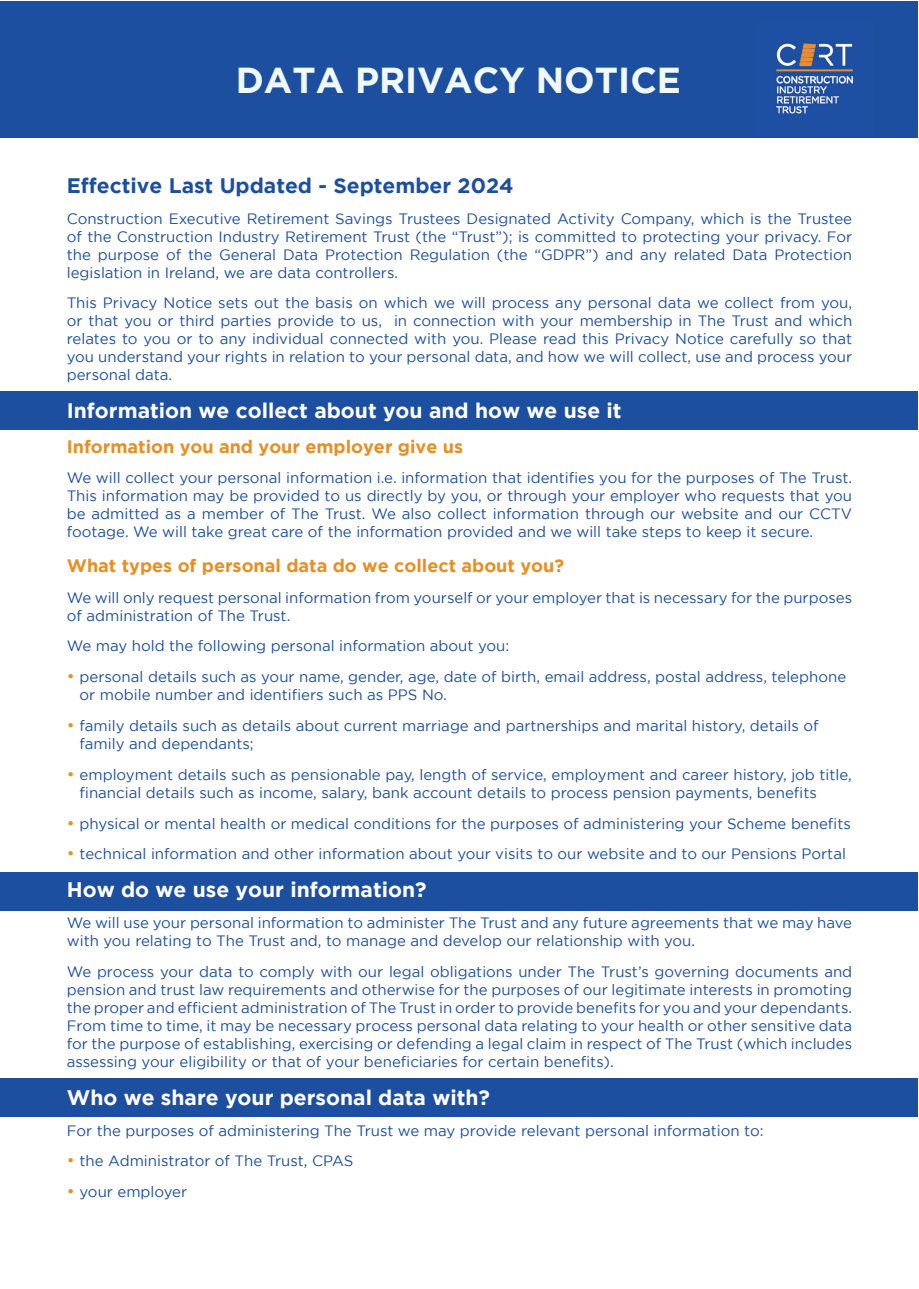
<style>
.page{position:relative;width:919px;height:1289px;background:#fff}
.page>*{position:absolute;margin:0;border:0;box-sizing:border-box;transform-origin:0 0}
.t1{font:700 36px "Gotham";color:#f0f9f7}
.t2{font:700 21px "Gotham";color:#fff}
.t3{font:700 21px "Gotham";color:#1d4fa1}
.t4{font:700 18px "Gotham";color:#e88e22}
.t5{font:15px/18px "Gotham";color:#1d4fa1}
.s1{font-size:16.5px;color:#e88e22}
</style>
<div class="page">
<div style="left:1px;top:1px;width:917px;height:136px;background:#1d4fa1"></div>
<div style="left:1px;top:391px;width:917px;height:38px;background:#1d4fa1"></div>
<div style="left:1px;top:872px;width:917px;height:38px;background:#1d4fa1"></div>
<div style="left:1px;top:1078px;width:917px;height:39px;background:#1d4fa1"></div>
<img style="left:776px;top:43px;width:77px;height:71px">
<h1 class="t1" style="left:236px;top:59px;width:447px">DATA PRIVACY NOTICE</h1>
<h2 class="t3" style="left:67px;top:173px;width:448px">Effective Last Updated - September 2024</h2>
<p class="t5" style="left:67px;top:209px;width:786px;text-align:justify">Construction Executive Retirement Savings Trustees Designated Activity Company, which is the Trustee of the Construction Industry Retirement Trust (the “Trust”); is committed to protecting your privacy. For the purpose of the General Data Protection Regulation (the “GDPR”) and any related Data Protection legislation in Ireland, we are data controllers.</p>
<p class="t5" style="left:67px;top:294px;width:787px;text-align:justify">This Privacy Notice sets out the basis on which we will process any personal data we collect from you, or that you or third parties provide to us, in connection with your membership in The Trust and which relates to you or to any individual connected with you. Please read this Privacy Notice carefully so that you understand your rights in relation to your personal data, and how we will collect, use and process your personal data.</p>
<h2 class="t2" style="left:67px;top:399px;width:556px">Information we collect about you and how we use it</h2>
<p class="t4" style="left:67px;top:436px;width:398px">Information you and your employer give us</p>
<p class="t5" style="left:67px;top:469px;width:786px;text-align:justify">We will collect your personal information i.e. information that identifies you for the purposes of The Trust.<br>This information may be provided to us directly by you, or through your employer who requests that you be admitted as a member of The Trust. We also collect information through our website and our CCTV footage. We will take great care of the information provided and we will take steps to keep it secure.</p>
<p class="t4" style="left:67px;top:555px;width:499px">What types of personal data do we collect about you?</p>
<p class="t5" style="left:67px;top:588px;width:786px">We will only request personal information from yourself or your employer that is necessary for the purposes of administration of The Trust.</p>
<p class="t5" style="left:67px;top:637px;width:444px">We may hold the following personal information about you:</p>
<p class="t5" style="left:80px;top:667px;width:768px;text-indent:-13px"><span class="s1">•</span> personal details such as your name, gender, age, date of birth, email address, postal address, telephone or mobile number and identifiers such as PPS No.</p>
<p class="t5" style="left:80px;top:716px;width:740px;text-indent:-13px"><span class="s1">•</span> family details such as details about current marriage and partnerships and marital history, details of family and dependants;</p>
<p class="t5" style="left:80px;top:765px;width:773px;text-indent:-13px"><span class="s1">•</span> employment details such as pensionable pay, length of service, employment and career history, job title, financial details such as income, salary, bank account details to process pension payments, benefits</p>
<p class="t5" style="left:67px;top:814px;width:785px"><span class="s1">•</span> physical or mental health or medical conditions for the purposes of administering your Scheme benefits</p>
<p class="t5" style="left:67px;top:844px;width:780px"><span class="s1">•</span> technical information and other information about your visits to our website and to our Pensions Portal</p>
<h2 class="t2" style="left:67px;top:877px;width:361px">How do we use your information?</h2>
<p class="t5" style="left:67px;top:913px;width:786px">We will use your personal information to administer The Trust and any future agreements that we may have with you relating to The Trust and, to manage and develop our relationship with you.</p>
<p class="t5" style="left:67px;top:962px;width:787px;text-align:justify">We process your data to comply with our legal obligations under The Trust’s governing documents and pension and trust law requirements and otherwise for the purposes of our legitimate interests in promoting the proper and efficient administration of The Trust in order to provide benefits for you and your dependants.<br>From time to time, it may be necessary process personal data relating to your health or other sensitive data for the purpose of establishing, exercising or defending a legal claim in respect of The Trust (which includes assessing your eligibility or that of your beneficiaries for certain benefits).</p>
<h2 class="t2" style="left:67px;top:1085px;width:425px">Who we share your personal data with?</h2>
<p class="t5" style="left:67px;top:1121px;width:698px">For the purposes of administering The Trust we may provide relevant personal information to:</p>
<p class="t5" style="left:67px;top:1151px;width:288px"><span class="s1">•</span> the Administrator of The Trust, CPAS</p>
<p class="t5" style="left:67px;top:1182px;width:122px"><span class="s1">•</span> your employer</p>
</div>
